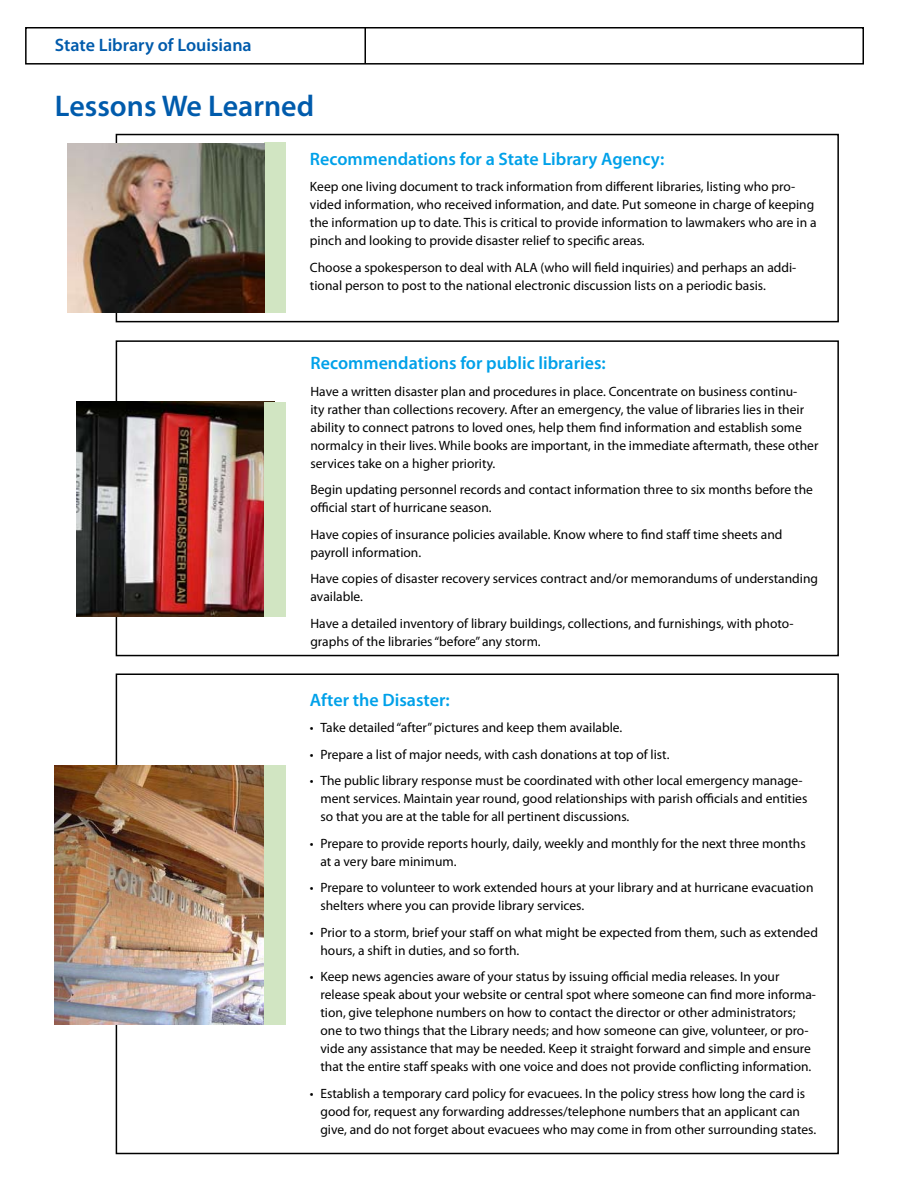
<style>
.page{position:relative;width:918px;height:1188px;background:#fff}
.page>*{position:absolute;margin:0;border:0;box-sizing:border-box;transform-origin:0 0}
.t1{font:600 30px "Myriad Pro";color:#005bac}
.t2{font:600 18px "Myriad Pro";color:#00a1e9}
.t3{font:600 18px "Myriad Pro";color:#005bac}
.t4{font:13.5px/18px "Myriad Pro";color:#000}
</style>
<div class="page">
<div style="left:25px;top:27px;width:839px;height:38px;border:2px solid #000"></div>
<hr style="left:364px;top:28px;width:2px;height:36px;background:#000">
<div style="left:116px;top:134px;width:723px;height:188px;border:2px solid #000"></div>
<div style="left:116px;top:340px;width:723px;height:316px;border:2px solid #000"></div>
<div style="left:264px;top:143px;width:22px;height:170px;background:#d1e5c2"></div>
<img style="left:54px;top:765px;width:210px;height:259px">
<div style="left:264px;top:765px;width:22px;height:259px;background:#d1e5c2"></div>
<img style="left:76px;top:402px;width:188px;height:214px">
<div style="left:264px;top:402px;width:22px;height:215px;background:#d1e5c2"></div>
<img style="left:68px;top:143px;width:196px;height:170px">
<h2 class="t3" style="left:55px;top:34px;width:198px">State Library of Louisiana</h2>
<h1 class="t1" style="left:55px;top:87px;width:261px">Lessons We Learned</h1>
<h2 class="t2" style="left:310px;top:147px;width:356px">Recommendations for a State Library Agency:</h2>
<p class="t4" style="left:310px;top:178px;width:508px">Keep one living document to track information from different libraries, listing who pro&shy;vided information, who received information, and date. Put someone in charge of keeping the information up to date. This is critical to provide information to lawmakers who are in a pinch and looking to provide disaster relief to specific areas.</p>
<p class="t4" style="left:310px;top:258px;width:488px">Choose a spokesperson to deal with ALA (who will field inquiries) and perhaps an addi&shy;tional person to post to the national electronic discussion lists on a periodic basis.</p>
<h2 class="t2" style="left:310px;top:352px;width:297px">Recommendations for public libraries:</h2>
<p class="t4" style="left:310px;top:382px;width:509px">Have a written disaster plan and procedures in place. Concentrate on business continu-<br>ity rather than collections recovery. After an emergency, the value of libraries lies in their ability to connect patrons to loved ones, help them find information and establish some normalcy in their lives. While books are important, in the immediate aftermath, these other services take on a higher priority.</p>
<p class="t4" style="left:310px;top:480px;width:504px">Begin updating personnel records and contact information three to six months before the official start of hurricane season.</p>
<p class="t4" style="left:310px;top:525px;width:473px">Have copies of insurance policies available. Know where to find staff time sheets and payroll information.</p>
<p class="t4" style="left:310px;top:569px;width:509px">Have copies of disaster recovery services contract and/or memorandums of understanding available.</p>
<p class="t4" style="left:310px;top:614px;width:485px">Have a detailed inventory of library buildings, collections, and furnishings, with photo&shy;graphs of the libraries “before” any storm.</p>
<h2 class="t2" style="left:310px;top:688px;width:141px">After the Disaster:</h2>
<p class="t4" style="left:310px;top:719px;width:314px">• Take detailed “after” pictures and keep them available.</p>
<p class="t4" style="left:310px;top:745px;width:361px">• Prepare a list of major needs, with cash donations at top of list.</p>
<p class="t4" style="left:320px;top:772px;width:488px;text-indent:-11px">• The public library response must be coordinated with other local emergency manage&shy;ment services. Maintain year round, good relationships with parish officials and entities so that you are at the table for all pertinent discussions.</p>
<p class="t4" style="left:320px;top:834px;width:487px;text-indent:-11px">• Prepare to provide reports hourly, daily, weekly and monthly for the next three months at a very bare minimum.</p>
<p class="t4" style="left:320px;top:879px;width:495px;text-indent:-11px">• Prepare to volunteer to work extended hours at your library and at hurricane evacuation shelters where you can provide library services.</p>
<p class="t4" style="left:320px;top:923px;width:499px;text-indent:-11px">• Prior to a storm, brief your staff on what might be expected from them, such as extended hours, a shift in duties, and so forth.</p>
<p class="t4" style="left:320px;top:968px;width:497px;text-indent:-11px">• Keep news agencies aware of your status by issuing official media releases. In your release speak about your website or central spot where someone can find more informa&shy;tion, give telephone numbers on how to contact the director or other administrators; one to two things that the Library needs; and how someone can give, volunteer, or pro&shy;vide any assistance that may be needed. Keep it straight forward and simple and ensure that the entire staff speaks with one voice and does not provide conflicting information.</p>
<p class="t4" style="left:320px;top:1084px;width:497px;text-indent:-11px">• Establish a temporary card policy for evacuees. In the policy stress how long the card is good for, request any forwarding addresses/telephone numbers that an applicant can give, and do not forget about evacuees who may come in from other surrounding states.</p>
</div>
